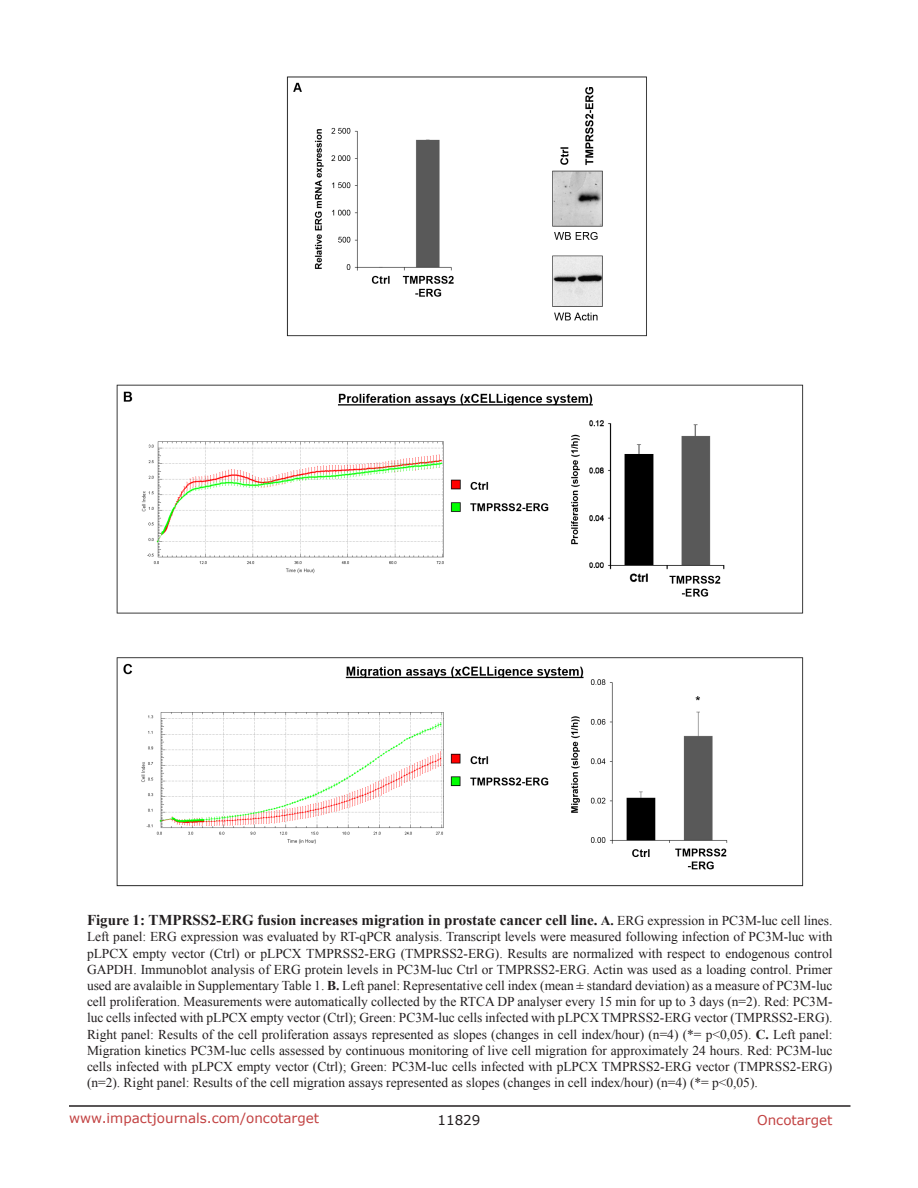
<style>
.page{position:relative;width:918px;height:1188px;background:#fff}
.page>*{position:absolute;margin:0;border:0;box-sizing:border-box;transform-origin:0 0}
.figuretext{font:700 15px "Times New Roman";color:#231f20}
.figuretext-2{font:13.5px/16.2px "Times New Roman";color:#231f20;text-align:justify}
.t1{font:13.5px "Verdana";color:#c24141}
.t2{font:13.5px "Verdana";color:#231f20}
.s1{font-size:13.5px}
.s2{font-weight:400;font-size:13.5px}
.s3{font-weight:700}
</style>
<div class="page">
<hr style="left:69px;top:1105px;width:781px;height:2px;background:#231f20">
<img style="left:116px;top:76px;width:688px;height:811px">
<p class="figuretext" style="left:87px;top:910px;width:747px">Figure 1: TMPRSS2-ERG fusion increases migration in prostate cancer cell line. <span class="s1">A.</span> <span class="s2">ERG expression in PC3M-luc cell lines.</span></p>
<p class="figuretext-2" style="left:87px;top:929px;width:747px">Left panel: ERG expression was evaluated by RT-qPCR analysis. Transcript levels were measured following infection of PC3M-luc with pLPCX empty vector (Ctrl) or pLPCX TMPRSS2-ERG (TMPRSS2-ERG). Results are normalized with respect to endogenous control GAPDH. Immunoblot analysis of ERG protein levels in PC3M-luc Ctrl or TMPRSS2-ERG. Actin was used as a loading control. Primer used are avalaible in Supplementary Table 1. <span class="s3">B.</span> Left panel: Representative cell index (mean ± standard deviation) as a measure of PC3M-luc cell proliferation. Measurements were automatically collected by the RTCA DP analyser every 15 min for up to 3 days (n=2). Red: PC3M&shy;luc cells infected with pLPCX empty vector (Ctrl); Green: PC3M-luc cells infected with pLPCX TMPRSS2-ERG vector (TMPRSS2-ERG).<br>Right panel: Results of the cell proliferation assays represented as slopes (changes in cell index/hour) (n=4) (*= p&lt;0,05). <span class="s3">C.</span> Left panel:<br>Migration kinetics PC3M-luc cells assessed by continuous monitoring of live cell migration for approximately 24 hours. Red: PC3M-luc cells infected with pLPCX empty vector (Ctrl); Green: PC3M-luc cells infected with pLPCX TMPRSS2-ERG vector (TMPRSS2-ERG) (n=2). Right panel: Results of the cell migration assays represented as slopes (changes in cell index/hour) (n=4) (*= p&lt;0,05).</p>
<p class="t1" style="left:69px;top:1109px;width:252px">www.impactjournals.com/oncotarget</p>
<p class="t2" style="left:438px;top:1111px;width:44px">11829</p>
<p class="t1" style="left:757px;top:1111px;width:77px">Oncotarget</p>
</div>
